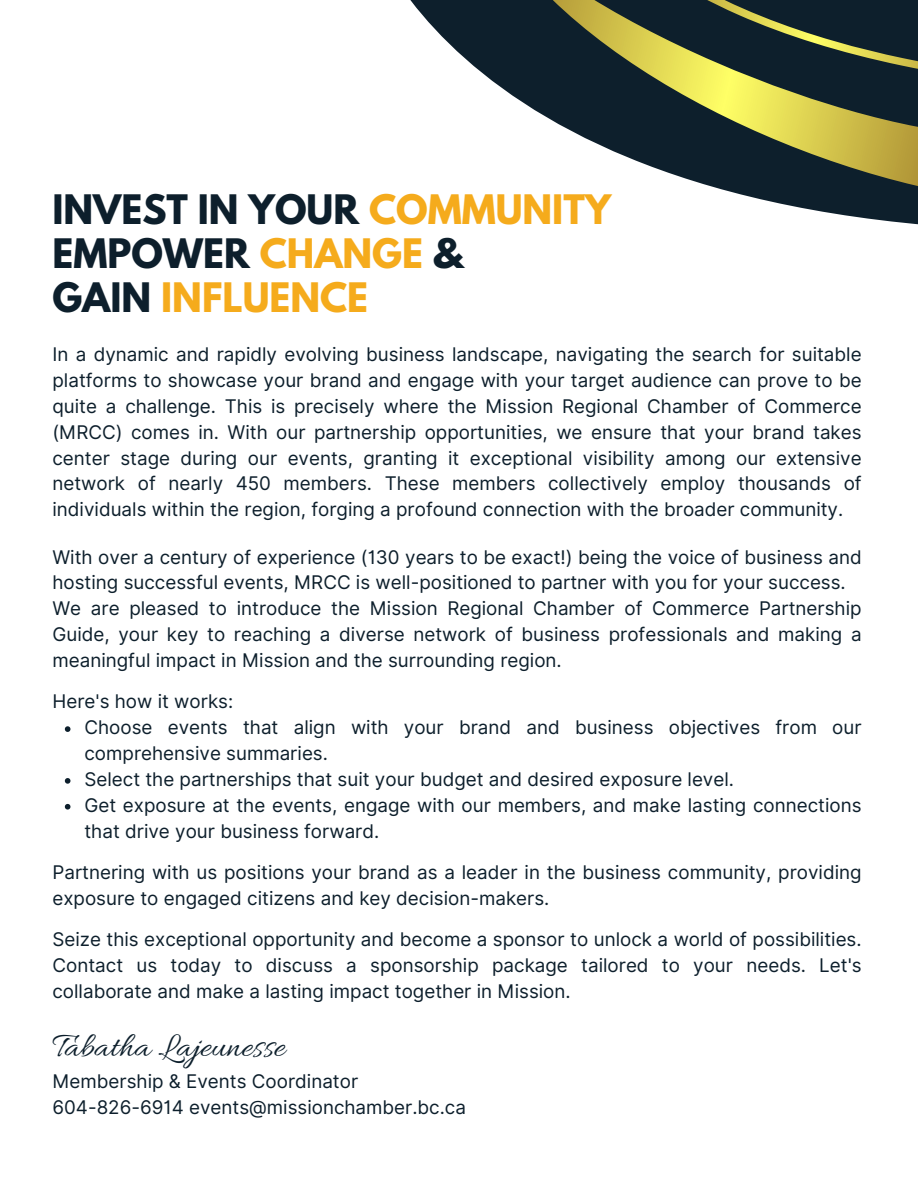
<style>
.page{position:relative;width:918px;height:1188px;background:#fff}
.page>*{position:absolute;margin:0;border:0;box-sizing:border-box;transform-origin:0 0}
.t1{font:700 36px/43.8px "League Spartan";color:#0d1f2c}
.t2{font:35.25px "Allura";color:#0d1f2c}
.t3{font:18.75px/25.8px "Inter";color:#0d1f2c}
.s1{color:#f5ab1c}
</style>
<div class="page">
<svg style="left:410px;top:0;width:508px;height:225px"></svg>
<svg style="left:461px;top:0;width:457px;height:206px;fill:#0d1f2c"></svg>
<svg style="left:65px;top:726px;width:5px;height:6px"></svg>
<svg style="left:65px;top:778px;width:5px;height:6px"></svg>
<svg style="left:65px;top:804px;width:5px;height:6px"></svg>
<p class="t1" style="left:52px;top:192px;width:560px">INVEST IN YOUR <span class="s1">COMMUNITY<br></span>EMPOWER <span class="s1">CHANGE</span> &amp;<br>GAIN <span class="s1">INFLUENCE</span></p>
<h1 class="t3" style="left:52px;top:341px;width:811px;text-align:justify">In a dynamic and rapidly evolving business landscape, navigating the search for suitable platforms to showcase your brand and engage with your target audience can prove to be quite a challenge. This is precisely where the Mission Regional Chamber of Commerce (MRCC) comes in. With our partnership opportunities, we ensure that your brand takes center stage during our events, granting it exceptional visibility among our extensive network of nearly 450 members. These members collectively employ thousands of individuals within the region, forging a profound connection with the broader community.</h1>
<p class="t3" style="left:52px;top:544px;width:811px">With over a century of experience (130 years to be exact!) being the voice of business and hosting successful events, MRCC is well-positioned to partner with you for your success.</p>
<p class="t3" style="left:52px;top:596px;width:811px;text-align:justify">We are pleased to introduce the Mission Regional Chamber of Commerce Partnership Guide, your key to reaching a diverse network of business professionals and making a meaningful impact in Mission and the surrounding region.</p>
<p class="t3" style="left:52px;top:689px;width:182px">Here's how it works:</p>
<p class="t3" style="left:84px;top:714px;width:779px">Choose events that align with your brand and business objectives from our comprehensive summaries.</p>
<p class="t3" style="left:84px;top:766px;width:651px">Select the partnerships that suit your budget and desired exposure level.</p>
<p class="t3" style="left:84px;top:792px;width:779px">Get exposure at the events, engage with our members, and make lasting connections that drive your business forward.</p>
<p class="t3" style="left:52px;top:859px;width:811px">Partnering with us positions your brand as a leader in the business community, providing exposure to engaged citizens and key decision-makers.</p>
<p class="t3" style="left:52px;top:926px;width:811px;text-align:justify">Seize this exceptional opportunity and become a sponsor to unlock a world of possibilities.<br>Contact us today to discuss a sponsorship package tailored to your needs. Let's collaborate and make a lasting impact together in Mission.</p>
<p class="t2" style="left:52px;top:1027px;width:234px">Tabatha Lajeunesse</p>
<p class="t3" style="left:52px;top:1068px;width:307px">Membership &amp; Events Coordinator</p>
<p class="t3" style="left:52px;top:1094px;width:415px">604-826-6914 events@missionchamber.bc.ca</p>
</div>
